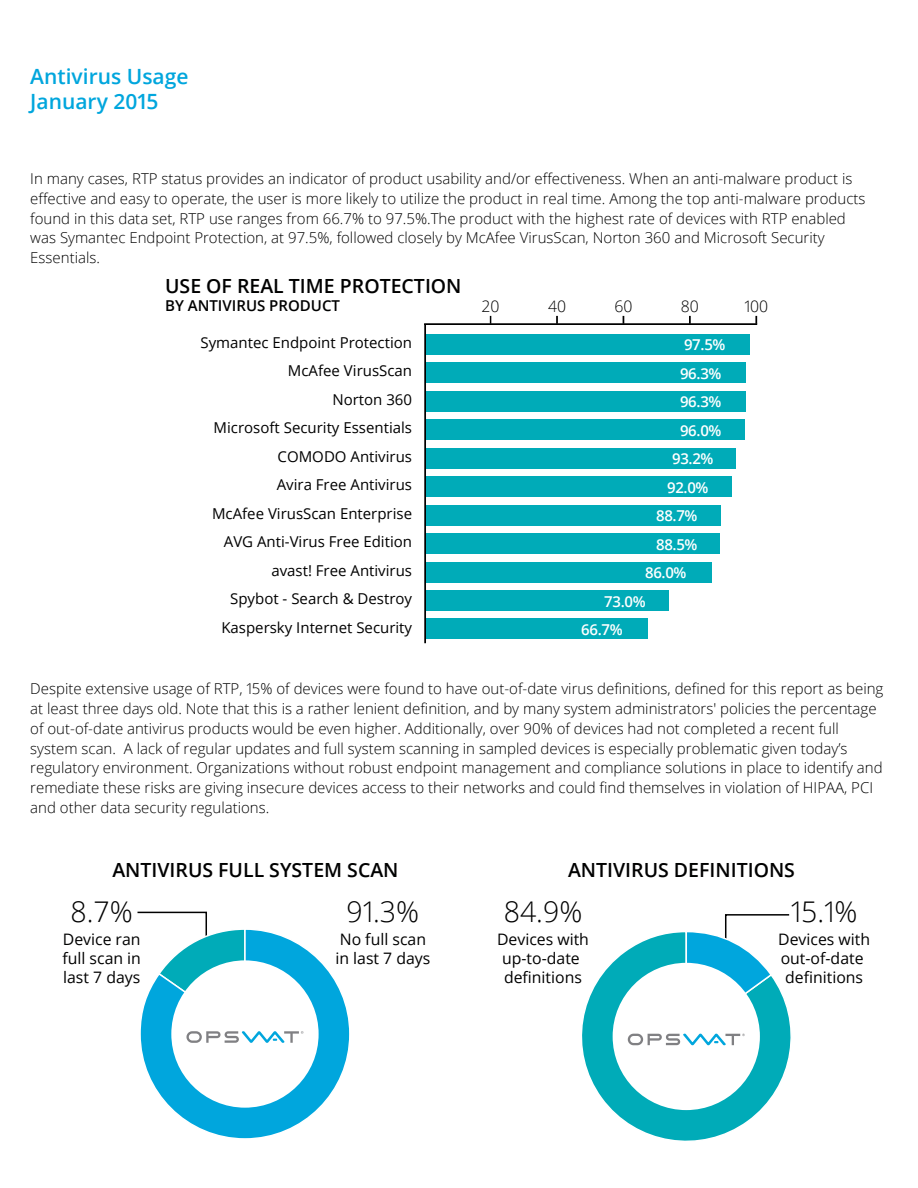
<style>
.page{position:relative;width:918px;height:1188px;background:#fff}
.page>*{position:absolute;margin:0;border:0;box-sizing:border-box;transform-origin:0 0}
.t1{font:300 28.5px "Open Sans";color:#000100}
.t2{font:600 21px/25.2px "Open Sans";color:#00a6dd}
.t3{font:600 19.5px "Open Sans";color:#000100}
.t4{font:15.75px/18.9px "Open Sans";color:#000100}
.t5{font:300 15.75px "Open Sans";color:#000}
.t6{font:300 15px/19.8px "Open Sans";color:#000100}
.t7{font:15px/28.5px "Open Sans";color:#000;text-align:right}
.t8{font:600 15px "Open Sans";letter-spacing:-.02em;color:#fff}
.t9{font:600 15px "Open Sans";color:#000100}
</style>
<div class="page">
<svg style="left:582px;top:950px;width:208px;height:191px"></svg>
<div style="left:613px;top:963px;width:147px;height:147px;background:#fff;border-radius:50%"></div>
<svg style="left:628px;top:914px;width:163px;height:131px"></svg>
<hr style="left:425px;top:323px;width:331px;height:2px;background:#000">
<svg style="left:556px;top:316px;width:2px;height:8px"></svg>
<svg style="left:689px;top:316px;width:2px;height:8px"></svg>
<svg style="left:755px;top:316px;width:2px;height:8px"></svg>
<hr style="left:424px;top:324px;width:2px;height:319px;background:#000">
<div style="left:426px;top:334px;width:324px;height:20px;background:#00abb8"></div>
<div style="left:426px;top:362px;width:320px;height:21px;background:#00abb8"></div>
<div style="left:426px;top:391px;width:320px;height:20px;background:#00abb8"></div>
<div style="left:426px;top:419px;width:319px;height:21px;background:#00abb8"></div>
<div style="left:426px;top:448px;width:309px;height:20px;background:#00abb8"></div>
<div style="left:426px;top:476px;width:305px;height:21px;background:#00abb8"></div>
<div style="left:426px;top:505px;width:294px;height:20px;background:#00abb8"></div>
<div style="left:426px;top:533px;width:294px;height:21px;background:#00abb8"></div>
<div style="left:426px;top:562px;width:286px;height:20px;background:#00abb8"></div>
<div style="left:426px;top:590px;width:242px;height:21px;background:#00abb8"></div>
<div style="left:426px;top:619px;width:221px;height:20px;background:#00abb8"></div>
<svg style="left:141px;top:947px;width:209px;height:192px"></svg>
<div style="left:171px;top:960px;width:148px;height:148px;background:#fff;border-radius:50%"></div>
<svg style="left:137px;top:911px;width:166px;height:132px"></svg>
<h2 class="t2" style="left:30px;top:63px;width:160px">Antivirus Usage<br>January 2015</h2>
<p class="t6" style="left:30px;top:168px;width:837px">In many cases, RTP status provides an indicator of product usability and/or effectiveness. When an anti-malware product is effective and easy to operate, the user is more likely to utilize the product in real time. Among the top anti-malware products found in this data set, RTP use ranges from 66.7% to 97.5%.The product with the highest rate of devices with RTP enabled was Symantec Endpoint Protection, at 97.5%, followed closely by McAfee VirusScan, Norton 360 and Microsoft Security Essentials.</p>
<h3 class="t3" style="left:165px;top:273px;width:298px">USE OF REAL TIME PROTECTION</h3>
<p class="t9" style="left:165px;top:296px;width:176px">BY ANTIVIRUS PRODUCT</p>
<p class="t7" style="left:200px;top:327px;width:213px">Symantec Endpoint Protection<br>McAfee VirusScan<br>Norton 360<br>Microsoft Security Essentials<br>COMODO Antivirus<br>Avira Free Antivirus<br>McAfee VirusScan Enterprise<br>AVG Anti-Virus Free Edition avast! Free Antivirus<br>Spybot - Search &amp; Destroy<br>Kaspersky Internet Security</p>
<p class="t5" style="left:482px;top:295px;width:20px">20</p>
<p class="t5" style="left:548px;top:295px;width:20px">40</p>
<p class="t5" style="left:614px;top:295px;width:20px">60</p>
<p class="t5" style="left:681px;top:295px;width:20px">80</p>
<p class="t5" style="left:744px;top:295px;width:25px">100</p>
<p class="t8" style="left:684px;top:334px;width:43px">97.5%</p>
<p class="t8" style="left:680px;top:363px;width:43px">96.3%</p>
<p class="t8" style="left:680px;top:391px;width:43px">96.3%</p>
<p class="t8" style="left:680px;top:420px;width:43px">96.0%</p>
<p class="t8" style="left:672px;top:448px;width:43px">93.2%</p>
<p class="t8" style="left:667px;top:477px;width:43px">92.0%</p>
<p class="t8" style="left:656px;top:505px;width:43px">88.7%</p>
<p class="t8" style="left:656px;top:534px;width:43px">88.5%</p>
<p class="t8" style="left:645px;top:562px;width:43px">86.0%</p>
<p class="t8" style="left:604px;top:591px;width:43px">73.0%</p>
<p class="t8" style="left:581px;top:619px;width:43px">66.7%</p>
<p class="t6" style="left:30px;top:678px;width:855px">Despite extensive usage of RTP, 15% of devices were found to have out-of-date virus definitions, defined for this report as being at least three days old. Note that this is a rather lenient definition, and by many system administrators' policies the percentage of out-of-date antivirus products would be even higher. Additionally, over 90% of devices had not completed a recent full system scan. A lack of regular updates and full system scanning in sampled devices is especially problematic given today’s regulatory environment. Organizations without robust endpoint management and compliance solutions in place to identify and remediate these risks are giving insecure devices access to their networks and could find themselves in violation of HIPAA, PCI and other data security regulations.</p>
<h3 class="t3" style="left:112px;top:857px;width:288px">ANTIVIRUS FULL SYSTEM SCAN</h3>
<h3 class="t3" style="left:568px;top:857px;width:228px">ANTIVIRUS DEFINITIONS</h3>
<h1 class="t1" style="left:504px;top:892px;width:80px">84.9%</h1>
<p class="t4" style="left:778px;top:930px;width:93px">Devices with out-of-date definitions</p>
<h1 class="t1" style="left:347px;top:892px;width:74px">91.3%</h1>
<h1 class="t1" style="left:791px;top:892px;width:68px">15.1%</h1>
<h1 class="t1" style="left:71px;top:892px;width:64px">8.7%</h1>
<p class="t4" style="left:335px;top:930px;width:96px">No full scan in last 7 days</p>
<p class="t4" style="left:497px;top:930px;width:93px;text-align:center">Devices with up-to-date definitions</p>
<p class="t4" style="left:62px;top:930px;width:80px;text-align:justify">Device ran full scan in last 7 days</p>
</div>
